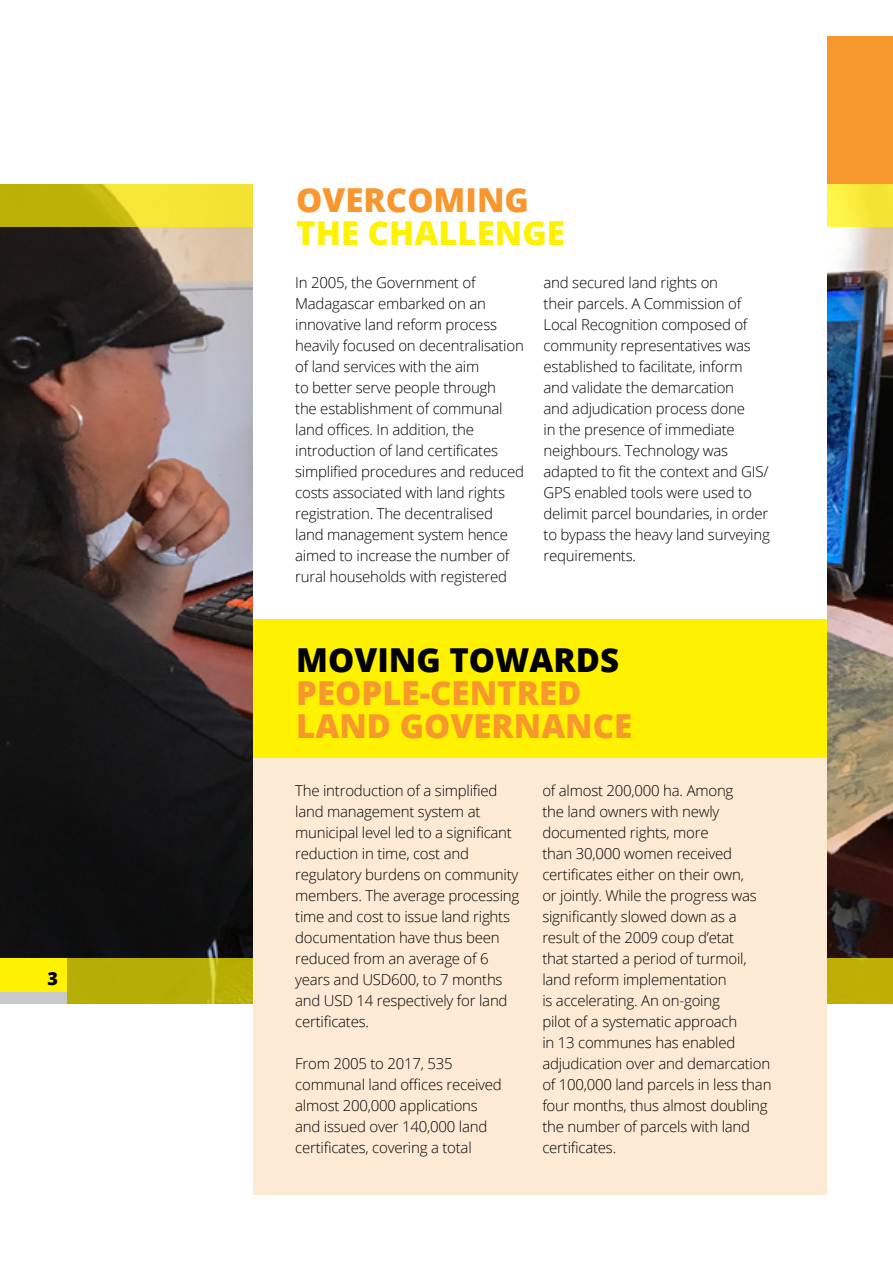
<style>
.page{position:relative;width:893px;height:1263px;background:#fff}
.page>*{position:absolute;margin:0;border:0;box-sizing:border-box;transform-origin:0 0}
.t1{font:800 33px/33px "Open Sans";color:#f8972d}
.t2{font:800 33px "Open Sans";color:#000}
.t3{font:800 33px "Open Sans";color:#fff200}
.t4{font:800 18px "Open Sans";color:#000}
.t5{font:300 15px/21px "Open Sans";letter-spacing:-.015em;color:#000}
</style>
<div class="page">
<img style="left:827px;top:227px;width:66px;height:731px">
<img style="left:0;top:227px;width:253px;height:731px">
<div style="left:0;top:958px;width:893px;height:45px;background:#b7ad04"></div>
<div style="left:0;top:958px;width:67px;height:34px;background:#fff200"></div>
<div style="left:0;top:992px;width:67px;height:11px;background:#c7c8ca"></div>
<div style="left:729px;top:37px;width:164px;height:147px;background:#f8972d"></div>
<svg style="left:0;top:184px;width:893px;height:43px;background:#e0d225"></svg>
<div style="left:253px;top:0;width:574px;height:1225px;background:#fff"></div>
<div style="left:253px;top:750px;width:574px;height:445px;background:#fdead5"></div>
<div style="left:253px;top:620px;width:574px;height:138px;background:#fff200"></div>
<p class="t4" style="left:48px;top:965px;width:12px">3</p>
<h1 class="t1" style="left:296px;top:182px;width:234px">OVERCOMING</h1>
<h1 class="t3" style="left:296px;top:208px;width:270px">THE CHALLENGE</h1>
<p class="t5" style="left:295px;top:271px;width:230px">In 2005, the Government of<br>Madagascar embarked on an innovative land reform process heavily focused on decentralisation of land services with the aim<br>to better serve people through<br>the establishment of communal land offices. In addition, the introduction of land certificates simplified procedures and reduced costs associated with land rights registration. The decentralised land management system hence aimed to increase the number of rural households with registered</p>
<p class="t5" style="left:544px;top:271px;width:228px">and secured land rights on<br>their parcels. A Commission of<br>Local Recognition composed of community representatives was established to facilitate, inform and validate the demarcation<br>and adjudication process done<br>in the presence of immediate neighbours. Technology was adapted to fit the context and GIS/<br>GPS enabled tools were used to delimit parcel boundaries, in order to bypass the heavy land surveying requirements.</p>
<h1 class="t2" style="left:296px;top:634px;width:324px">MOVING TOWARDS</h1>
<h1 class="t1" style="left:296px;top:674px;width:338px">PEOPLE-CENTRED<br>LAND GOVERNANCE</h1>
<p class="t5" style="left:295px;top:780px;width:226px">The introduction of a simplified land management system at municipal level led to a significant reduction in time, cost and regulatory burdens on community members. The average processing time and cost to issue land rights documentation have thus been reduced from an average of 6 years and USD600, to 7 months and USD 14 respectively for land certificates.</p>
<p class="t5" style="left:295px;top:1053px;width:208px">From 2005 to 2017, 535 communal land offices received almost 200,000 applications and issued over 140,000 land certificates, covering a total</p>
<p class="t5" style="left:542px;top:780px;width:231px">of almost 200,000 ha. Among<br>the land owners with newly documented rights, more<br>than 30,000 women received certificates either on their own,<br>or jointly. While the progress was significantly slowed down as a result of the 2009 coup d’etat<br>that started a period of turmoil, land reform implementation<br>is accelerating. An on-going<br>pilot of a systematic approach<br>in 13 communes has enabled adjudication over and demarcation of 100,000 land parcels in less than four months, thus almost doubling the number of parcels with land certificates.</p>
</div>
